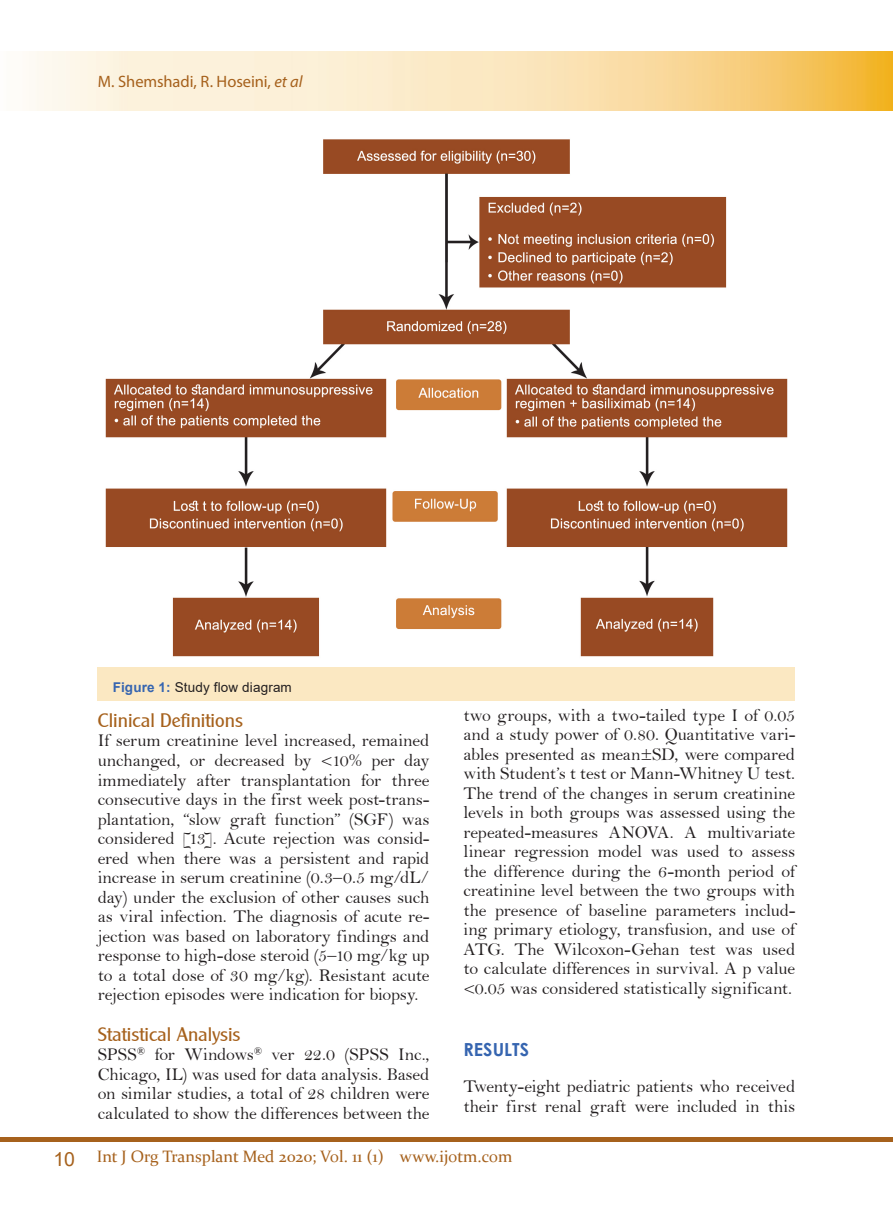
<style>
.page{position:relative;width:893px;height:1212px;background:#fff}
.page>*{position:absolute;margin:0;border:0;box-sizing:border-box;transform-origin:0 0}
.Sub_head{font:19.5px "Clearly Gothic";color:#a6611c}
.t1{font:19.5px "Arial";color:#a6611c}
.Body{font:18px/19.5px "Bell";letter-spacing:-.01em;color:#231f20;text-align:justify}
.Heading{font:700 18px "Century Gothic";color:#3665b0}
.t2{font:16.5px "Constantia";color:#a6611c}
.Runnig_Author{font:16.5px "Myriad Pro";letter-spacing:-.005em;color:#a6611c}
.Figure{font:13.5px "Arial";letter-spacing:.01em;color:#231f20}
.s1{font-style:italic}
.s2{font-weight:700;color:#3665b0}
</style>
<div class="page">
<div style="left:0;top:1137px;width:893px;height:5px;background:#a6611c"></div>
<img style="left:29px;top:52px;width:864px;height:59px">
<img style="left:105px;top:139px;width:683px;height:518px">
<div style="left:98px;top:667px;width:697px;height:33px;background:#fbe8c2"></div>
<p class="Runnig_Author" style="left:98px;top:72px;width:206px">M. Shemshadi, R. Hoseini, <span class="s1">et al</span></p>
<p class="Figure" style="left:113px;top:677px;width:181px"><span class="s2">Figure 1:</span> Study flow diagram</p>
<p class="Sub_head" style="left:98px;top:709px;width:147px">Clinical Definitions</p>
<p class="Body" style="left:98px;top:731px;width:333px">If serum creatinine level increased, remained unchanged, or decreased by &lt;10% per day immediately after transplantation for three consecutive days in the first week post-trans&shy;plantation, “slow graft function” (SGF) was considered [13]. Acute rejection was consid&shy;ered when there was a persistent and rapid increase in serum creatinine (0.3–0.5 mg/dL/ day) under the exclusion of other causes such as viral infection. The diagnosis of acute re&shy;jection was based on laboratory findings and response to high-dose steroid (5–10 mg/kg up to a total dose of 30 mg/kg). Resistant acute rejection episodes were indication for biopsy.</p>
<p class="Sub_head" style="left:98px;top:1022px;width:144px">Statistical Analysis</p>
<p class="Body" style="left:98px;top:1044px;width:333px">SPSS<sup>®</sup> for Windows<sup>®</sup> ver 22.0 (SPSS Inc., Chicago, IL) was used for data analysis. Based on similar studies, a total of 28 children were calculated to show the differences between the</p>
<p class="Body" style="left:463px;top:705px;width:333px">two groups, with a two-tailed type I of 0.05 and a study power of 0.80. Quantitative vari&shy;ables presented as mean±SD, were compared with Student’s t test or Mann-Whitney U test.<br>The trend of the changes in serum creatinine levels in both groups was assessed using the repeated-measures ANOVA. A multivariate linear regression model was used to assess the difference during the 6-month period of creatinine level between the two groups with the presence of baseline parameters includ&shy;ing primary etiology, transfusion, and use of ATG. The Wilcoxon-Gehan test was used to calculate differences in survival. A p value &lt;0.05 was considered statistically significant.</p>
<p class="Heading" style="left:463px;top:1035px;width:67px">RESULTS</p>
<p class="Body" style="left:463px;top:1077px;width:333px">Twenty-eight pediatric patients who received their first renal graft were included in this</p>
<p class="t1" style="left:53px;top:1146px;width:23px">10</p>
<p class="t2" style="left:97px;top:1145px;width:417px">Int J Org Transplant Med 2020; Vol. 11 (1) www.ijotm.com</p>
</div>
